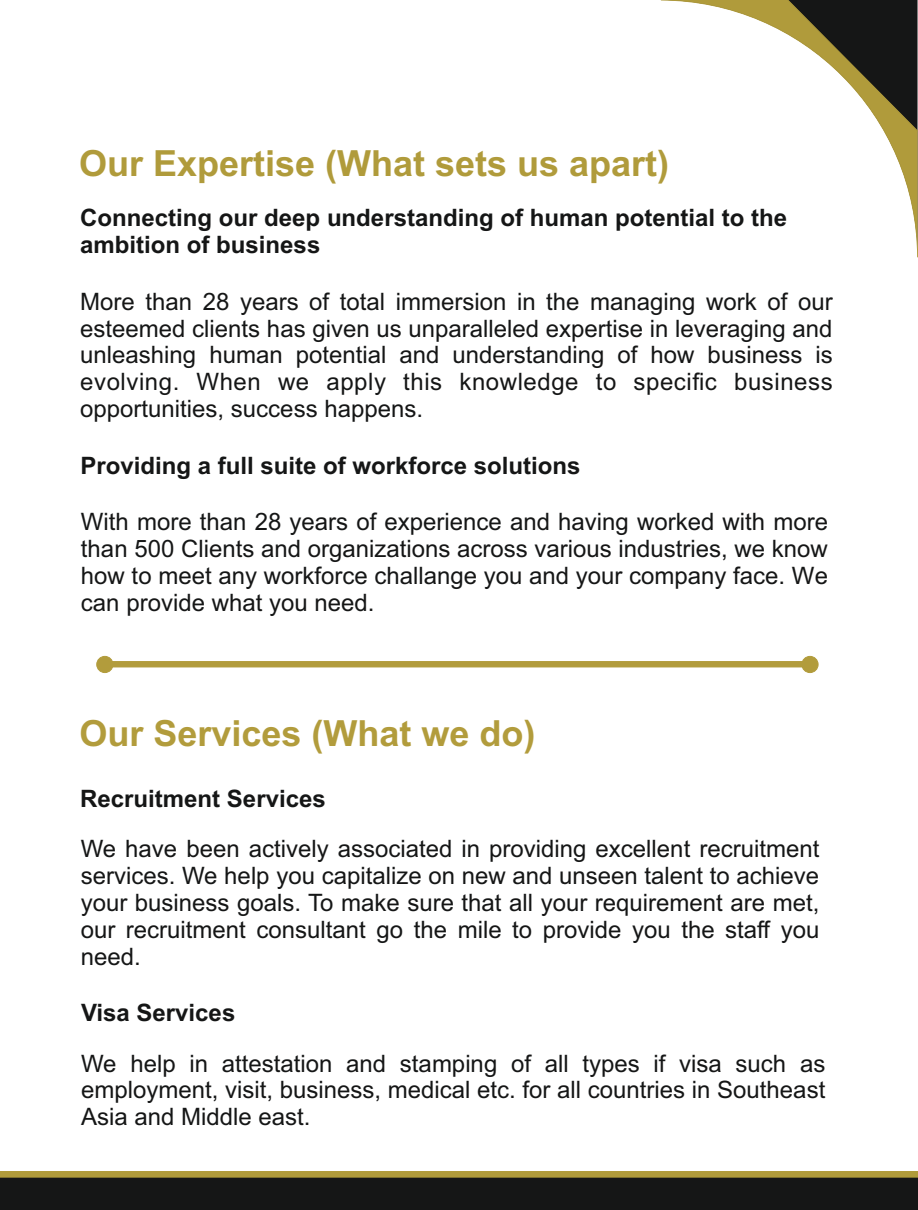
<style>
.page{position:relative;width:918px;height:1210px;background:#fff}
.page>*{position:absolute;margin:0;border:0;box-sizing:border-box;transform-origin:0 0}
.t1{font:700 36px "Arial";color:#b09b3b}
.t2{font:700 36px "Arial";color:#b29c3c}
.t3{font:24px/26.8px "Arial";color:#151616;text-align:justify}
.t4{font:700 24px/26.8px "Arial";color:#151616}
</style>
<div class="page">
<div style="left:112px;top:661px;width:691px;height:6px;background:#b29c3c"></div>
<div style="left:96px;top:656px;width:17px;height:17px;background:#b29c3c;border:1px solid #b29c3c;border-radius:50%"></div>
<div style="left:802px;top:656px;width:16px;height:17px;background:#b29c3c;border:1px solid #b29c3c;border-radius:50%"></div>
<div style="left:0;top:1171px;width:918px;height:38px;background:#151616"></div>
<div style="left:0;top:1171px;width:918px;height:39px;border:1px solid #151616"></div>
<div style="left:0;top:1171px;width:918px;height:6px;background:#b09b3b"></div>
<svg style="left:661px;top:0;width:257px;height:258px"></svg>
<h1 class="t1" style="left:79px;top:150px;width:592px">Our Expertise (What sets us apart)</h1>
<p class="t4" style="left:80px;top:206px;width:708px">Connecting our deep understanding of human potential to the ambition of business</p>
<p class="t3" style="left:80px;top:290px;width:754px">More than 28 years of total immersion in the managing work of our esteemed clients has given us unparalleled expertise in leveraging and unleashing human potential and understanding of how business is evolving. When we apply this knowledge to specific business opportunities, success happens.</p>
<p class="t4" style="left:81px;top:454px;width:502px">Providing a full suite of workforce solutions</p>
<p class="t3" style="left:81px;top:510px;width:749px">With more than 28 years of experience and having worked with more than 500 Clients and organizations across various industries, we know how to meet any workforce challange you and your company face. We can provide what you need.</p>
<h1 class="t2" style="left:79px;top:720px;width:458px">Our Services (What we do)</h1>
<p class="t4" style="left:80px;top:787px;width:247px">Recruitment Services</p>
<p class="t3" style="left:81px;top:838px;width:740px">We have been actively associated in providing excellent recruitment services. We help you capitalize on new and unseen talent to achieve your business goals. To make sure that all your requirement are met, our recruitment consultant go the mile to provide you the staff you need.</p>
<p class="t4" style="left:81px;top:1001px;width:156px">Visa Services</p>
<p class="t3" style="left:81px;top:1052px;width:746px">We help in attestation and stamping of all types if visa such as employment, visit, business, medical etc. for all countries in Southeast Asia and Middle east.</p>
</div>
